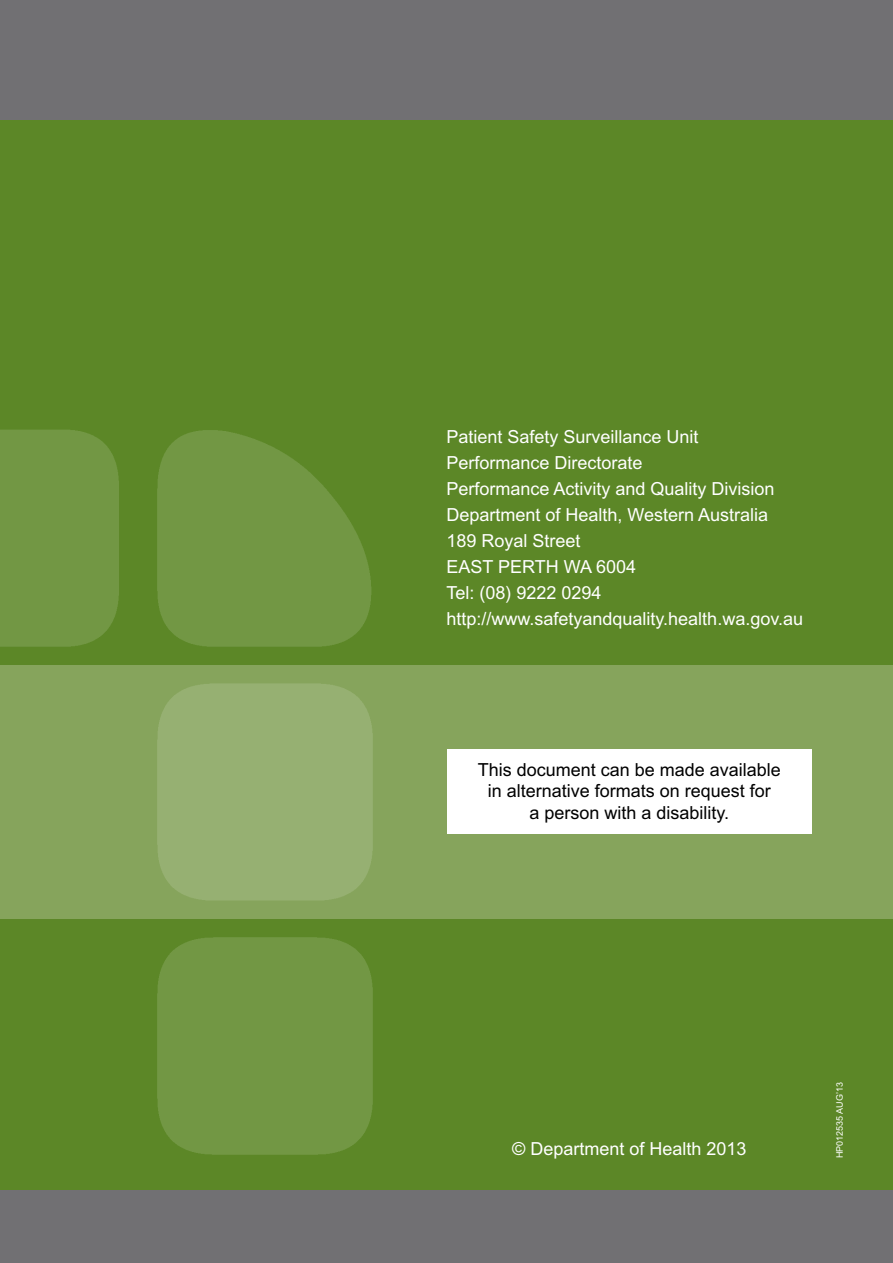
<style>
.page{position:relative;width:893px;height:1263px;background:#5c8727}
.page>*{position:absolute;margin:0;border:0;box-sizing:border-box;transform-origin:0 0}
.t1{font:18px/26px "Arial MT Std";color:#fff}
.t2{font:18px/21.8px "Arial";color:#000;text-align:center}
.t3{font:18px "Arial";color:#fff}
.t4{font:9px "Arial";color:#fff}
</style>
<div class="page">
<div style="left:0;top:0;width:893px;height:119px;background:#717073"></div>
<div style="left:0;top:1191px;width:893px;height:72px;background:#717073"></div>
<div style="left:0;top:665px;width:893px;height:254px;background:#86a45c"></div>
<img style="left:0;top:429px;width:373px;height:726px">
<div style="left:447px;top:750px;width:365px;height:84px;background:#fff"></div>
<p class="t1" style="left:446px;top:423px;width:330px">Patient Safety Surveillance Unit<br>Performance Directorate<br>Performance Activity and Quality Division<br>Department of Health, Western Australia<br>189 Royal Street<br>East</p>
<p class="t1" style="left:446px;top:553px;width:358px;text-indent:117px">WA 6004<br>Tel: (08) 9222 0294 http://www.safetyandquality.health.wa.gov.au</p>
<p class="t1" style="left:498px;top:553px;width:25px">Perth</p>
<p class="t2" style="left:478px;top:758px;width:305px">This document can be made available in alternative formats on request for<br>a person with a disability.</p>
<p class="t3" style="left:512px;top:1138px;width:236px">© Department of Health 2013</p>
<p class="t4" style="left:834px;top:1158px;width:78px;rotate:-90deg">HP012535 AUG’13</p>
</div>
